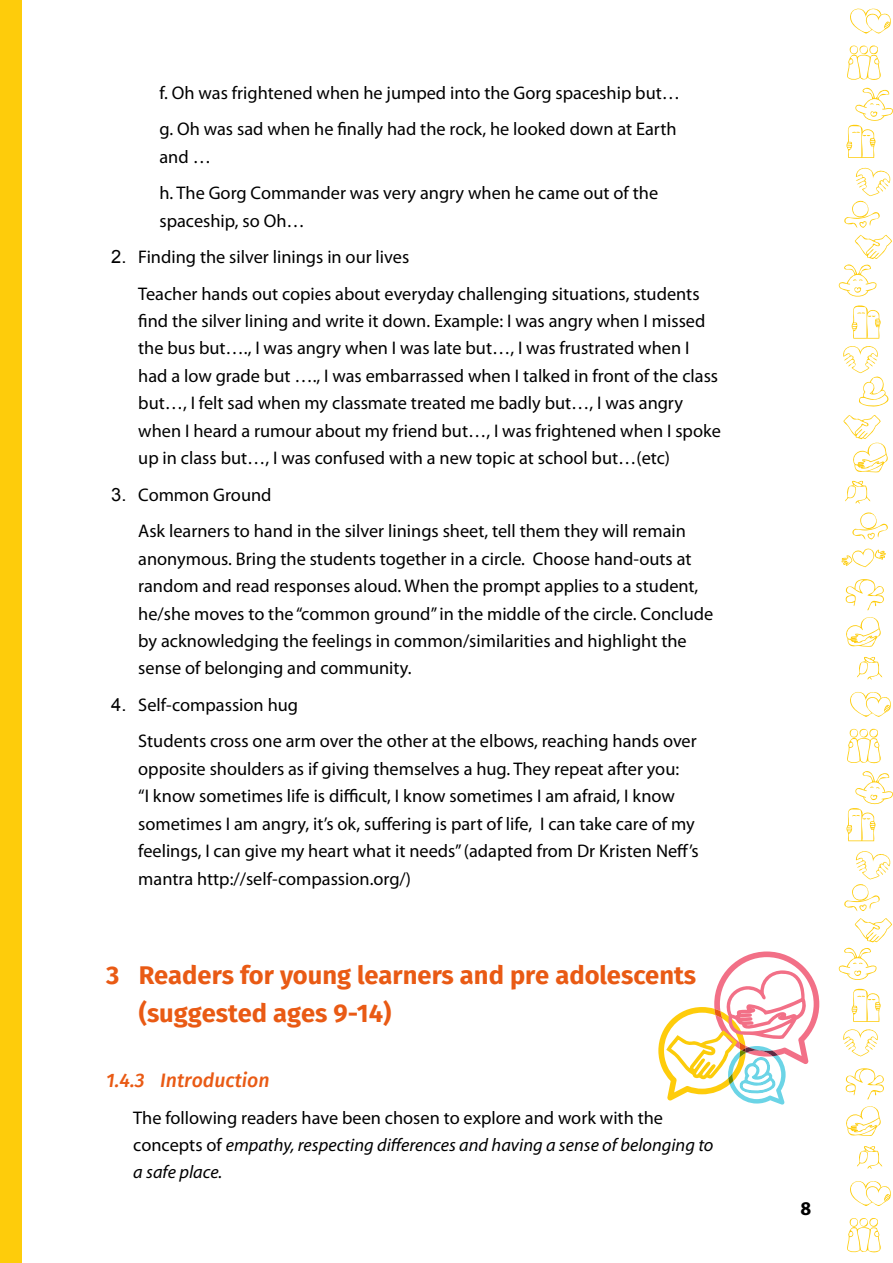
<style>
.page{position:relative;width:893px;height:1263px;background:#fff}
.page>*{position:absolute;margin:0;border:0;box-sizing:border-box;transform-origin:0 0}
.t1{font:700 25.5px/38.2px "Fira Sans";color:#e95a14}
.t2{font:italic 500 19.5px "Fira Sans";color:#e95a14}
.t3{font:700 19.5px "Myriad Pro";color:#000}
.t4{font:18.3px/27.5px "Myriad Pro";color:#000}
.t5{font:italic 18.3px/27.5px "Myriad Pro";color:#000}
.s1{font-family:"Arial"}
.s2{font-style:normal}
</style>
<div class="page">
<div style="left:0;top:0;width:21px;height:1263px;background:#fecc0b"></div>
<svg style="left:850px;top:8px;width:41px;height:26px"></svg>
<svg style="left:850px;top:692px;width:41px;height:25px"></svg>
<svg style="left:850px;top:1181px;width:41px;height:25px"></svg>
<svg style="left:857px;top:656px;width:25px;height:24px"></svg>
<svg style="left:857px;top:1146px;width:25px;height:23px"></svg>
<svg style="left:846px;top:87px;width:47px;height:71px"></svg>
<svg style="left:846px;top:771px;width:47px;height:70px"></svg>
<svg style="left:839px;top:235px;width:53px;height:62px"></svg>
<svg style="left:839px;top:918px;width:53px;height:62px"></svg>
<svg style="left:841px;top:548px;width:45px;height:19px"></svg>
<svg style="left:843px;top:415px;width:45px;height:57px"></svg>
<svg style="left:845px;top:579px;width:39px;height:68px"></svg>
<svg style="left:845px;top:1068px;width:39px;height:68px"></svg>
<svg style="left:843px;top:305px;width:46px;height:102px"></svg>
<svg style="left:843px;top:988px;width:38px;height:68px"></svg>
<svg style="left:847px;top:45px;width:34px;height:35px"></svg>
<svg style="left:847px;top:728px;width:34px;height:36px"></svg>
<svg style="left:847px;top:1218px;width:34px;height:35px"></svg>
<svg style="left:844px;top:167px;width:47px;height:61px"></svg>
<svg style="left:844px;top:851px;width:47px;height:60px"></svg>
<svg style="left:845px;top:480px;width:43px;height:60px"></svg>
<svg style="left:658px;top:951px;width:161px;height:153px"></svg>
<p class="t4" style="left:159px;top:74px;width:522px;line-height:36.5px">f. Oh was frightened when he jumped into the Gorg spaceship but… g. Oh was sad when he finally had the rock, he looked down at Earth</p>
<p class="t4" style="left:159px;top:138px;width:500px;line-height:36.5px">and …<br>h. The Gorg Commander was very angry when he came out of the</p>
<p class="t4" style="left:159px;top:206px;width:147px">spaceship, so Oh…</p>
<p class="t4" style="left:138px;top:238px;width:563px;line-height:36.5px;text-indent:-27px"><span class="s1">2.</span> Finding the silver linings in our lives<br>Teacher hands out copies about everyday challenging situations, students</p>
<p class="t4" style="left:138px;top:307px;width:584px">find the silver lining and write it down. Example: I was angry when I missed the bus but…., I was angry when I was late but…, I was frustrated when I had a low grade but …., I was embarrassed when I talked in front of the class but…, I felt sad when my classmate treated me badly but…, I was angry when I heard a rumour about my friend but…, I was frightened when I spoke up in class but…, I was confused with a new topic at school but…(etc)</p>
<p class="t4" style="left:138px;top:476px;width:549px;line-height:36.5px;text-indent:-27px"><span class="s1">3.</span> Common Ground<br>Ask learners to hand in the silver linings sheet, tell them they will remain</p>
<p class="t4" style="left:138px;top:544px;width:577px">anonymous. Bring the students together in a circle. Choose hand-outs at random and read responses aloud. When the prompt applies to a student, he/she moves to the “common ground” in the middle of the circle. Conclude by acknowledging the feelings in common/similarities and highlight the sense of belonging and community.</p>
<p class="t4" style="left:138px;top:686px;width:560px;line-height:36.5px;text-indent:-27px"><span class="s1">4.</span> Self-compassion hug<br>Students cross one arm over the other at the elbows, reaching hands over</p>
<p class="t4" style="left:138px;top:755px;width:562px">opposite shoulders as if giving themselves a hug. They repeat after you:<br>“I know sometimes life is difficult, I know sometimes I am afraid, I know sometimes I am angry, it’s ok, suffering is part of life, I can take care of my feelings, I can give my heart what it needs” (adapted from Dr Kristen Neff’s mantra http://self-compassion.org/)</p>
<h1 class="t1" style="left:139px;top:954px;width:559px;text-indent:-32px">3 Readers for young learners and pre adolescents (suggested ages 9-14)</h1>
<p class="t2" style="left:106px;top:1064px;width:165px">1.4.3 Introduction</p>
<p class="t5" style="left:133px;top:1103px;width:582px"><span class="s2">The following readers have been chosen to explore and work with the concepts of</span> empathy, respecting differences and having a sense of belonging to a safe place.</p>
<p class="t3" style="left:800px;top:1195px;width:12px">8</p>
</div>
